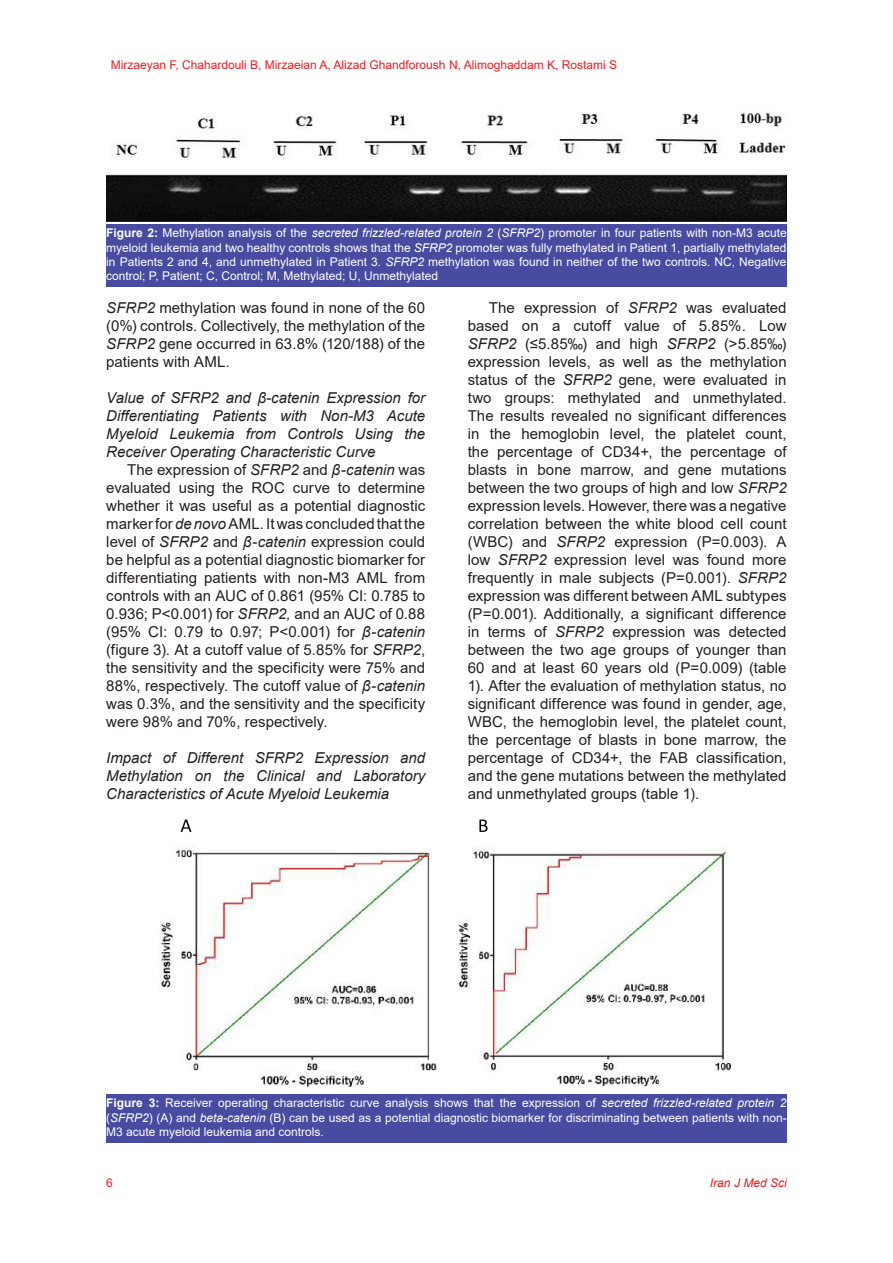
<style>
.page{position:relative;width:893px;height:1263px;background:#fff}
.page>*{position:absolute;margin:0;border:0;box-sizing:border-box;transform-origin:0 0}
.t1{font:15px/18px "Arial";letter-spacing:.005em;color:#231f20;text-align:justify}
.t2{font:italic 15px/18px "Arial";color:#231f20;text-align:justify}
.t3{font:12px/14.4px "Arial";color:#fff;text-align:justify}
.t4{font:12px "Arial";color:#ee1d23}
.t5{font:italic 12px "Arial";color:#ee1d23}
.s1{font-weight:700}
.s2{font-style:italic}
</style>
<div class="page">
<img style="left:106px;top:112px;width:681px;height:109px">
<div style="left:106px;top:224px;width:681px;height:63px;background:#484b9f"></div>
<div style="left:106px;top:1094px;width:681px;height:49px;background:#484b9f"></div>
<img style="left:160px;top:819px;width:573px;height:269px">
<p class="t4" style="left:111px;top:57px;width:508px">Mirzaeyan F, Chahardouli B, Mirzaeian A, Alizad Ghandforoush N, Alimoghaddam K, Rostami S</p>
<p class="t3" style="left:106px;top:226px;width:682px"><span class="s1">Figure 2:</span> Methylation analysis of the <span class="s2">secreted frizzled-related protein 2</span> (<span class="s2">SFRP2</span>) promoter in four patients with non-M3 acute myeloid leukemia and two healthy controls shows that the <span class="s2">SFRP2</span> promoter was fully methylated in Patient 1, partially methylated in Patients 2 and 4, and unmethylated in Patient 3. <span class="s2">SFRP2</span> methylation was found in neither of the two controls. NC, Negative control; P, Patient; C, Control; M, Methylated; U, Unmethylated</p>
<p class="t1" style="left:106px;top:298px;width:320px"><span class="s2">SFRP2</span> methylation was found in none of the 60 (0%) controls. Collectively, the methylation of the <span class="s2">SFRP2</span> gene occurred in 63.8% (120/188) of the patients with AML.</p>
<p class="t2" style="left:106px;top:389px;width:320px">Value of SFRP2 and β-catenin Expression for Differentiating Patients with Non-M3 Acute Myeloid Leukemia from Controls Using the Receiver Operating Characteristic Curve</p>
<p class="t1" style="left:106px;top:460px;width:320px;text-indent:21px">The expression of <span class="s2">SFRP2</span> and <span class="s2">β-catenin</span> was evaluated using the ROC curve to determine whether it was useful as a potential diagnostic marker for <span class="s2">de novo</span> AML. It was concluded that the level of <span class="s2">SFRP2</span> and <span class="s2">β-catenin</span> expression could be helpful as a potential diagnostic biomarker for differentiating patients with non-M3 AML from controls with an AUC of 0.861 (95% CI: 0.785 to 0.936; P&lt;0.001) for <span class="s2">SFRP2,</span> and an AUC of 0.88 (95% CI: 0.79 to 0.97; P&lt;0.001) for <span class="s2">β-catenin </span>(figure 3). At a cutoff value of 5.85% for <span class="s2">SFRP2</span>, the sensitivity and the specificity were 75% and 88%, respectively. The cutoff value of <span class="s2">β-catenin </span>was 0.3%, and the sensitivity and the specificity were 98% and 70%, respectively.</p>
<p class="t2" style="left:106px;top:749px;width:320px">Impact of Different SFRP2 Expression and Methylation on the Clinical and Laboratory Characteristics of Acute Myeloid Leukemia</p>
<p class="t1" style="left:468px;top:298px;width:320px;text-indent:21px">The expression of <span class="s2">SFRP2</span> was evaluated based on a cutoff value of 5.85%. Low <span class="s2">SFRP2</span> (≤5.85‰) and high <span class="s2">SFRP2</span> (&gt;5.85‰) expression levels, as well as the methylation status of the <span class="s2">SFRP2</span> gene, were evaluated in two groups: methylated and unmethylated.<br>The results revealed no significant differences in the hemoglobin level, the platelet count, the percentage of CD34+, the percentage of blasts in bone marrow, and gene mutations between the two groups of high and low <span class="s2">SFRP2 </span>expression levels. However, there was a negative correlation between the white blood cell count (WBC) and <span class="s2">SFRP2</span> expression (P=0.003). A low <span class="s2">SFRP2</span> expression level was found more frequently in male subjects (P=0.001). <span class="s2">SFRP2 </span>expression was different between AML subtypes (P=0.001). Additionally, a significant difference in terms of <span class="s2">SFRP2</span> expression was detected between the two age groups of younger than 60 and at least 60 years old (P=0.009) (table 1). After the evaluation of methylation status, no significant difference was found in gender, age, WBC, the hemoglobin level, the platelet count, the percentage of blasts in bone marrow, the percentage of CD34+, the FAB classification, and the gene mutations between the methylated and unmethylated groups (table 1).</p>
<p class="t3" style="left:106px;top:1096px;width:682px"><span class="s1">Figure 3:</span> Receiver operating characteristic curve analysis shows that the expression of <span class="s2">secreted frizzled-related protein 2 </span>(<span class="s2">SFRP2</span>) (A) and <span class="s2">beta-catenin</span> (B) can be used as a potential diagnostic biomarker for discriminating between patients with non-M3 acute myeloid leukemia and controls.</p>
<p class="t4" style="left:106px;top:1174px;width:8px">6</p>
<p class="t5" style="left:710px;top:1175px;width:78px">Iran J Med Sci</p>
</div>
